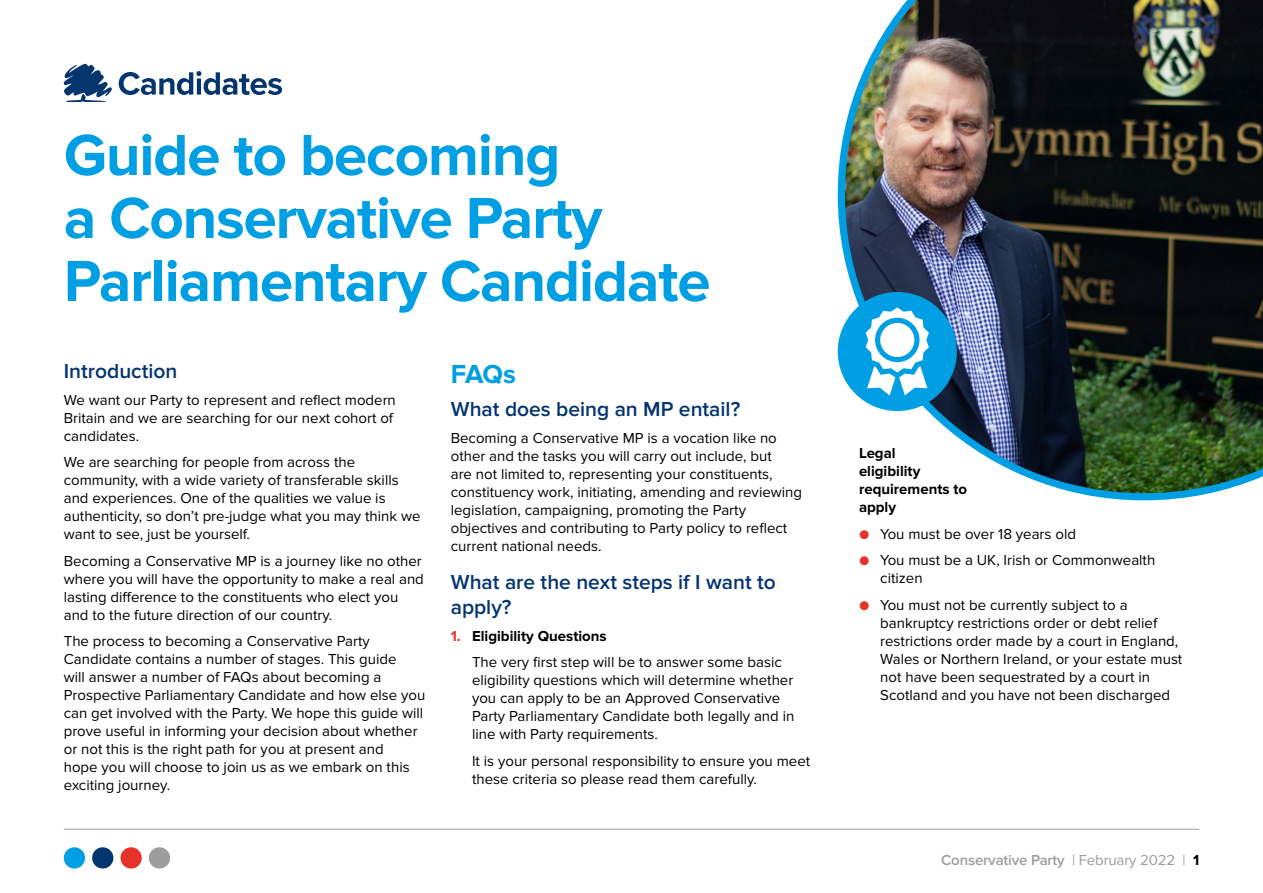
<style>
.page{position:relative;width:1263px;height:893px;background:#fff}
.page>*{position:absolute;margin:0;border:0;box-sizing:border-box;transform-origin:0 0}
.t1{font:700 60px/63px "Proxima Nova";letter-spacing:-.02em;color:#009fe3}
.t2{font:700 27px "Proxima Nova";color:#009fe3}
.t3{font:600 21px/25.2px "Proxima Nova";color:#04356f}
.t4{font:15px/18px "Proxima Nova";color:#000}
.t5{font:700 15px/18px "Proxima Nova";color:#000}
.t6{font:600 15px "Proxima Nova";letter-spacing:-.01em;color:#9d9d9c}
.s1{font-weight:700;color:#e63329}
.s2{font-weight:700}
.s3{color:#e63329}
.s4{font-weight:400}
.s5{font-weight:700;color:#000}
</style>
<div class="page">
<hr style="left:64px;top:829px;width:1135px;height:1px;background:#9d9d9c">
<div style="left:64px;top:847px;width:21px;height:21px;background:#009fe3;border-radius:50%"></div>
<div style="left:92px;top:847px;width:21px;height:21px;background:#04356f;border-radius:50%"></div>
<div style="left:120px;top:847px;width:22px;height:21px;background:#e63329;border-radius:50%"></div>
<div style="left:149px;top:847px;width:21px;height:21px;background:#9d9d9c;border-radius:50%"></div>
<img style="left:838px;top:0;width:425px;height:500px">
<div style="left:838px;top:292px;width:119px;height:119px;background:#009fe3;border-radius:50%"></div>
<svg style="left:866px;top:308px;width:63px;height:87px"></svg>
<svg style="left:64px;top:63px;width:48px;height:39px"></svg>
<svg style="left:119px;top:71px;width:163px;height:24px"></svg>
<h1 class="t1" style="left:64px;top:125px;width:648px">Guide to becoming<br>a Conservative Party<br>Parliamentary Candidate</h1>
<h3 class="t3" style="left:64px;top:359px;width:115px">Introduction</h3>
<p class="t4" style="left:64px;top:391px;width:334px">We want our Party to represent and reflect modern<br>Britain and we are searching for our next cohort of candidates.</p>
<p class="t4" style="left:64px;top:453px;width:358px">We are searching for people from across the community, with a wide variety of transferable skills and experiences. One of the qualities we value is authenticity, so don’t pre-judge what you may think we want to see, just be yourself.</p>
<p class="t4" style="left:64px;top:552px;width:362px">Becoming a Conservative MP is a journey like no other where you will have the opportunity to make a real and lasting difference to the constituents who elect you and to the future direction of our country.</p>
<p class="t4" style="left:64px;top:632px;width:363px">The process to becoming a Conservative Party Candidate contains a number of stages. This guide<br>will answer a number of FAQs about becoming a Prospective Parliamentary Candidate and how else you can get involved with the Party. We hope this guide will prove useful in informing your decision about whether or not this is the right path for you at present and<br>hope you will choose to join us as we embark on this exciting journey.</p>
<h2 class="t2" style="left:451px;top:358px;width:67px">FAQs</h2>
<h3 class="t3" style="left:451px;top:397px;width:291px">What does being an MP entail?</h3>
<p class="t4" style="left:451px;top:429px;width:353px">Becoming a Conservative MP is a vocation like no other and the tasks you will carry out include, but<br>are not limited to, representing your constituents, constituency work, initiating, amending and reviewing legislation, campaigning, promoting the Party objectives and contributing to Party policy to reflect current national needs.</p>
<h3 class="t3" style="left:451px;top:570px;width:327px">What are the next steps if I want to apply?</h3>
<p class="t4" style="left:472px;top:623px;width:311px;line-height:26.5px;text-indent:-21px"><span class="s1">1.</span> <span class="s2">Eligibility Questions<br></span>The very first step will be to answer some basic</p>
<p class="t4" style="left:472px;top:671px;width:324px">eligibility questions which will determine whether you can apply to be an Approved Conservative Party Parliamentary Candidate both legally and in line with Party requirements.</p>
<p class="t4" style="left:472px;top:752px;width:340px">It is your personal responsibility to ensure you meet these criteria so please read them carefully.</p>
<p class="t5" style="left:859px;top:445px;width:110px">Legal<br>eligibility requirements to apply</p>
<p class="t4" style="left:859px;top:525px;width:218px"><span class="s3">●</span> You must be over 18 years old</p>
<p class="t4" style="left:880px;top:552px;width:277px;text-indent:-21px"><span class="s3">●</span> You must be a UK, Irish or Commonwealth citizen</p>
<p class="t4" style="left:880px;top:596px;width:304px;text-indent:-21px"><span class="s3">●</span> You must not be currently subject to a bankruptcy restrictions order or debt relief restrictions order made by a court in England, Wales or Northern Ireland, or your estate must not have been sequestrated by a court in Scotland and you have not been discharged</p>
<p class="t6" style="left:941px;top:851px;width:259px">Conservative Party <span class="s4">| February 2022 |</span> <span class="s5">1</span></p>
</div>
